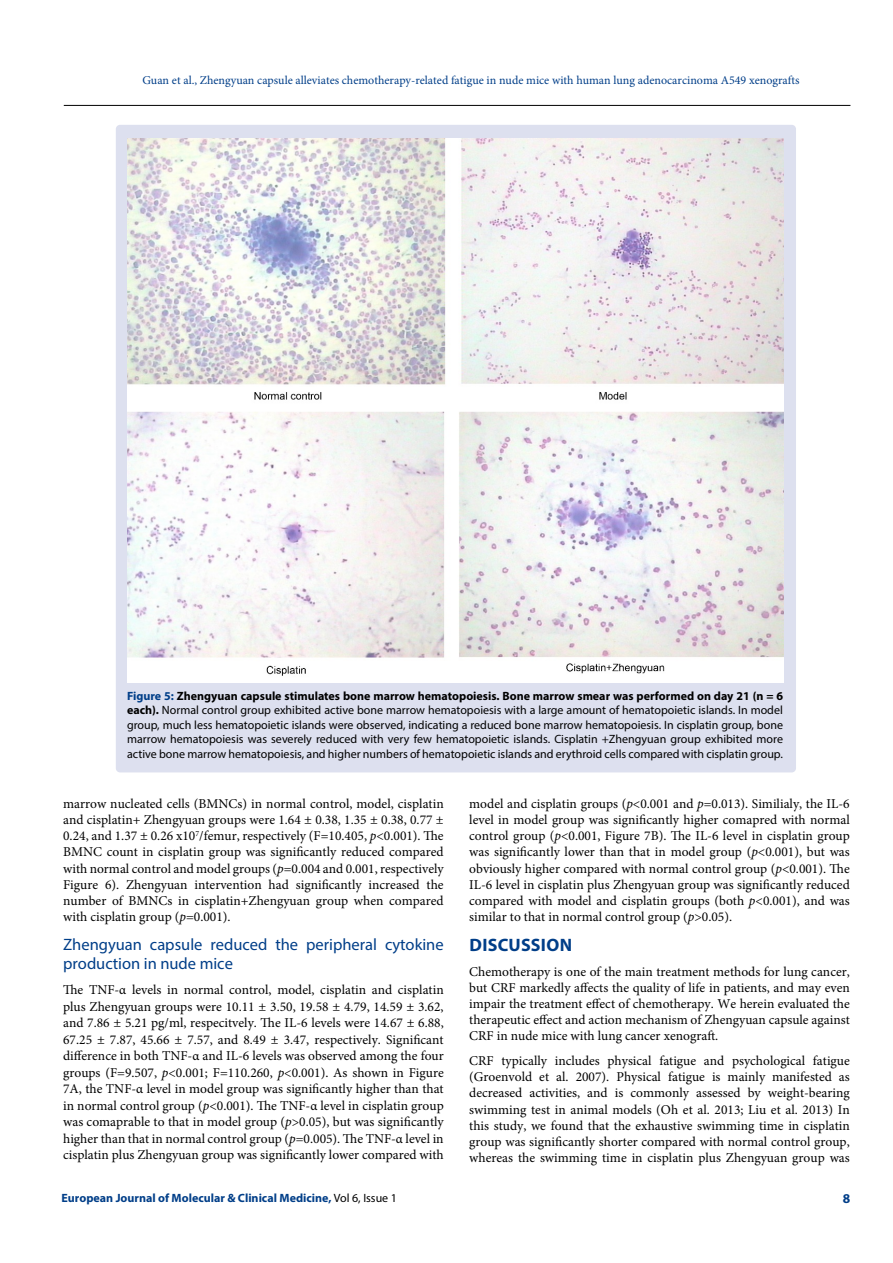
<style>
.page{position:relative;width:893px;height:1263px;background:#fff}
.page>*{position:absolute;margin:0;border:0;box-sizing:border-box;transform-origin:0 0}
.t1{font:700 18px "Myriad Pro";letter-spacing:.015em;color:#003e88}
.t2{font:16.5px/19.8px "Myriad Pro";color:#003e88}
.t3{font:13.5px/16.2px "Minion Pro";color:#000;text-align:justify}
.t4{font:700 13.5px "Myriad Pro";color:#003e88}
.t5{font:12px/14.4px "Myriad Pro";color:#000;text-align:justify}
.t6{font:12px "Minion Pro";color:#003e88}
.t7{font:700 12px "Myriad Pro";color:#003e88}
.s1{font-weight:700;color:#003e88}
.s2{font-weight:700}
.s3{font-style:italic}
.s4{font-weight:400;color:#000}
</style>
<div class="page">
<hr style="left:64px;top:105px;width:786px;height:1px;background:#000">
<div style="left:116px;top:125px;width:680px;height:647px;background:#dde0ef;border-radius:4px"></div>
<img style="left:127px;top:138px;width:656px;height:544px">
<p class="t6" style="left:142px;top:72px;width:659px">Guan et al., Zhengyuan capsule alleviates chemotherapy-related fatigue in nude mice with human lung adenocarcinoma A549 xenografts</p>
<p class="t5" style="left:127px;top:689px;width:657px"><span class="s1">Figure 5:</span> <span class="s2">Zhengyuan capsule stimulates bone marrow hematopoiesis. Bone marrow smear was performed on day 21 (n = 6 each).</span> Normal control group exhibited active bone marrow hematopoiesis with a large amount of hematopoietic islands. In model group, much less hematopoietic islands were observed, indicating a reduced bone marrow hematopoiesis. In cisplatin group, bone marrow hematopoiesis was severely reduced with very few hematopoietic islands. Cisplatin +Zhengyuan group exhibited more active bone marrow hematopoiesis, and higher numbers of hematopoietic islands and erythroid cells compared with cisplatin group.</p>
<p class="t3" style="left:469px;top:795px;width:382px">model and cisplatin groups (<span class="s3">p</span>&lt;0.001 and <span class="s3">p</span>=0.013). Similialy, the IL-6 level in model group was significantly higher comapred with normal control group (<span class="s3">p</span>&lt;0.001, Figure 7B). The IL-6 level in cisplatin group was significantly lower than that in model group (<span class="s3">p</span>&lt;0.001), but was obviously higher compared with normal control group (<span class="s3">p</span>&lt;0.001). The IL-6 level in cisplatin plus Zhengyuan group was significantly reduced compared with model and cisplatin groups (both <span class="s3">p</span>&lt;0.001), and was similar to that in normal control group (<span class="s3">p</span>&gt;0.05).</p>
<h1 class="t1" style="left:469px;top:933px;width:104px">DISCUSSION</h1>
<p class="t3" style="left:469px;top:963px;width:382px">Chemotherapy is one of the main treatment methods for lung cancer, but CRF markedly affects the quality of life in patients, and may even impair the treatment effect of chemotherapy. We herein evaluated the therapeutic effect and action mechanism of Zhengyuan capsule against CRF in nude mice with lung cancer xenograft.</p>
<p class="t3" style="left:469px;top:1053px;width:382px">CRF typically includes physical fatigue and psychological fatigue (Groenvold et al. 2007). Physical fatigue is mainly manifested as decreased activities, and is commonly assessed by weight-bearing swimming test in animal models (Oh et al. 2013; Liu et al. 2013) In this study, we found that the exhaustive swimming time in cisplatin group was significantly shorter compared with normal control group, whereas the swimming time in cisplatin plus Zhengyuan group was</p>
<p class="t3" style="left:63px;top:795px;width:382px">marrow nucleated cells (BMNCs) in normal control, model, cisplatin and cisplatin+ Zhengyuan groups were 1.64 ± 0.38, 1.35 ± 0.38, 0.77 ± 0.24, and 1.37 ± 0.26 x10<sup>7</sup>/femur, respectively (F=10.405, <span class="s3">p</span>&lt;0.001). The BMNC count in cisplatin group was significantly reduced compared with normal control and model groups (<span class="s3">p</span>=0.004 and 0.001, respectively Figure 6). Zhengyuan intervention had significantly increased the number of BMNCs in cisplatin+Zhengyuan group when compared with cisplatin group (<span class="s3">p</span>=0.001).</p>
<p class="t2" style="left:63px;top:934px;width:382px">Zhengyuan capsule reduced the peripheral cytokine production in nude mice</p>
<p class="t3" style="left:63px;top:982px;width:382px">The TNF-α levels in normal control, model, cisplatin and cisplatin plus Zhengyuan groups were 10.11 ± 3.50, 19.58 ± 4.79, 14.59 ± 3.62, and 7.86 ± 5.21 pg/ml, respecitvely. The IL-6 levels were 14.67 ± 6.88, 67.25 ± 7.87, 45.66 ± 7.57, and 8.49 ± 3.47, respectively. Significant difference in both TNF-α and IL-6 levels was observed among the four groups (F=9.507, <span class="s3">p</span>&lt;0.001; F=110.260, <span class="s3">p</span>&lt;0.001). As shown in Figure 7A, the TNF-α level in model group was significantly higher than that in normal control group (<span class="s3">p</span>&lt;0.001). The TNF-α level in cisplatin group was comaprable to that in model group (<span class="s3">p</span>&gt;0.05), but was significantly higher than that in normal control group (<span class="s3">p</span>=0.005). The TNF-α level in cisplatin plus Zhengyuan group was significantly lower compared with</p>
<p class="t7" style="left:62px;top:1190px;width:337px">European Journal of Molecular &amp; Clinical Medicine, <span class="s4">Vol 6, Issue 1</span></p>
<p class="t4" style="left:843px;top:1189px;width:9px">8</p>
</div>
